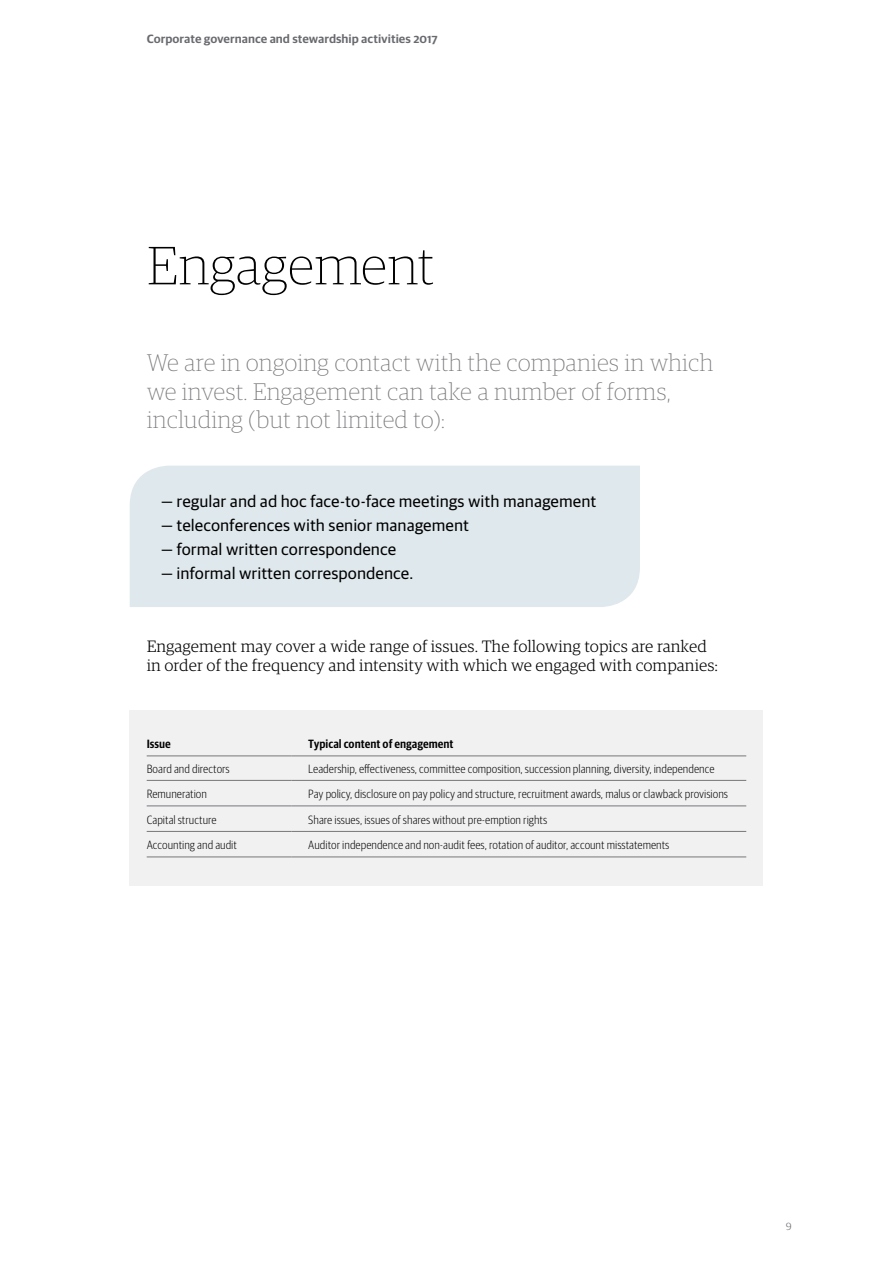
<style>
.page{position:relative;width:893px;height:1263px;background:#fff}
.page>*{position:absolute;margin:0;border:0;box-sizing:border-box;transform-origin:0 0}
.t1{font:100 54px "Guardian RTB Egyp";letter-spacing:-.01em;color:#000}
.t2{font:100 24px/28.8px "Guardian RTB Egyp";color:#77777a}
.t3{font:16.5px "Guardian RTB Sans";color:#000}
.t4{font:300 16.5px/19.8px "Guardian RTB Egyp";color:#000}
.t5{font:300 12px "Guardian RTB Sans Cond";color:#000}
.t6{font:600 12px "Guardian RTB Sans";color:#696a6f}
.t7{font:600 12px "Guardian RTB Sans Cond";color:#000}
.t8{font:300 10.5px "Guardian RTB Egyp";color:#696a6f}
</style>
<div class="page">
<div style="left:130px;top:466px;width:510px;height:141px;background:#dfe8ec"></div>
<div style="left:130px;top:710px;width:633px;height:176px;background:#f1f1f2"></div>
<hr style="left:147px;top:756px;width:144px;height:1px;background:#77777a">
<hr style="left:291px;top:756px;width:455px;height:1px;background:#77777a">
<hr style="left:147px;top:780px;width:144px;height:1px;background:#77777a">
<hr style="left:291px;top:780px;width:455px;height:1px;background:#77777a">
<hr style="left:147px;top:806px;width:144px;height:1px;background:#77777a">
<hr style="left:291px;top:806px;width:455px;height:1px;background:#77777a">
<hr style="left:147px;top:831px;width:144px;height:1px;background:#77777a">
<hr style="left:291px;top:831px;width:455px;height:1px;background:#77777a">
<hr style="left:147px;top:857px;width:144px;height:1px;background:#77777a">
<hr style="left:291px;top:857px;width:455px;height:1px;background:#77777a">
<p class="t6" style="left:147px;top:30px;width:292px">Corporate governance and stewardship activities 2017</p>
<h1 class="t1" style="left:147px;top:231px;width:289px">Engagement</h1>
<h2 class="t2" style="left:147px;top:347px;width:568px">We are in ongoing contact with the companies in which we invest. Engagement can take a number of forms, including (but not limited to):</h2>
<h3 class="t3" style="left:161px;top:489px;width:437px">— regular and ad hoc face-to-face meetings with management</h3>
<h3 class="t3" style="left:161px;top:513px;width:310px">— teleconferences with senior management</h3>
<h3 class="t3" style="left:161px;top:537px;width:237px">— formal written correspondence</h3>
<h3 class="t3" style="left:161px;top:561px;width:254px">— informal written correspondence.</h3>
<h3 class="t4" style="left:147px;top:635px;width:573px">Engagement may cover a wide range of issues. The following topics are ranked in order of the frequency and intensity with which we engaged with companies:</h3>
<p class="t7" style="left:147px;top:735px;width:26px">Issue</p>
<p class="t7" style="left:308px;top:735px;width:147px">Typical content of engagement</p>
<p class="t5" style="left:147px;top:761px;width:85px">Board and directors</p>
<p class="t5" style="left:308px;top:761px;width:408px">Leadership, effectiveness, committee composition, succession planning, diversity, independence</p>
<p class="t5" style="left:147px;top:786px;width:62px">Remuneration</p>
<p class="t5" style="left:308px;top:786px;width:421px">Pay policy, disclosure on pay policy and structure, recruitment awards, malus or clawback provisions</p>
<p class="t5" style="left:147px;top:811px;width:71px">Capital structure</p>
<p class="t5" style="left:308px;top:811px;width:241px">Share issues, issues of shares without pre-emption rights</p>
<p class="t5" style="left:147px;top:837px;width:92px">Accounting and audit</p>
<p class="t5" style="left:308px;top:837px;width:363px">Auditor independence and non-audit fees, rotation of auditor, account misstatements</p>
<p class="t8" style="left:786px;top:1218px;width:7px">9</p>
</div>
